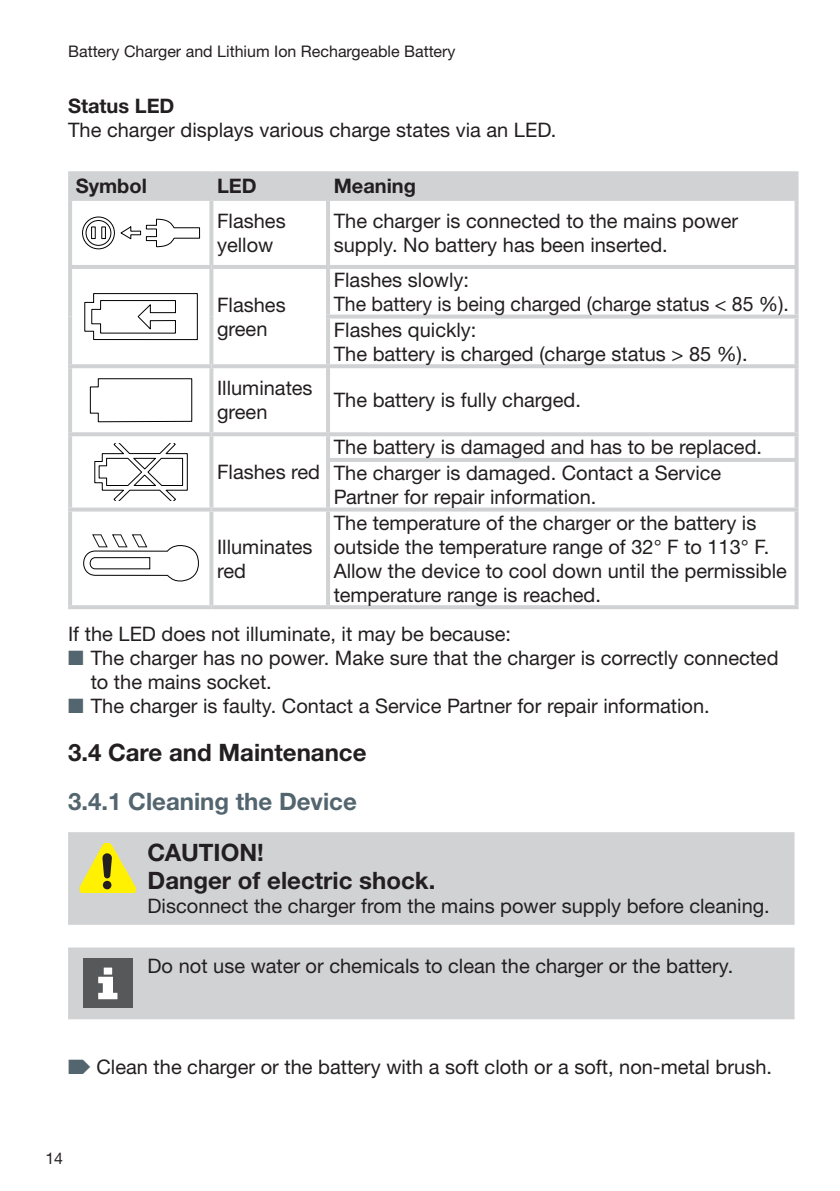
<style>
.page{position:relative;width:840px;height:1191px;background:#fff}
.page>*{position:absolute;margin:0;border:0;box-sizing:border-box;transform-origin:0 0}
.t1{font:24px/28.8px "M Ying Hei PR Cfor Viega W7";color:#231f20}
.t2{font:24px "M Ying Hei PR Cfor Viega W7";color:#53656e}
.t3{font:20px/24px "M Ying Hei PR Cfor Viega W4";color:#231f20}
.t4{font:20px "M Ying Hei PR Cfor Viega W7";color:#231f20}
.t5{font:16px "M Ying Hei PR Cfor Viega W4";color:#231f20}
.s1{color:#53656e}
</style>
<div class="page">
<div style="left:72px;top:175px;width:722px;height:22px;background:#d1d2d4"></div>
<hr style="left:209px;top:175px;width:4px;height:22px;background:#d1d2d4">
<svg style="left:209px;top:201px;width:4px;height:64px"></svg>
<svg style="left:794px;top:201px;width:4px;height:64px"></svg>
<hr style="left:68px;top:201px;width:4px;height:64px;background:#d1d2d4">
<hr style="left:68px;top:368px;width:4px;height:64px;background:#d1d2d4">
<hr style="left:68px;top:511px;width:4px;height:94px;background:#d1d2d4">
<hr style="left:68px;top:605px;width:143px;height:4px;background:#d1d2d4">
<hr style="left:211px;top:605px;width:117px;height:4px;background:#d1d2d4">
<hr style="left:68px;top:171px;width:143px;height:4px;background:#d1d2d4">
<hr style="left:68px;top:175px;width:4px;height:22px;background:#d1d2d4">
<hr style="left:211px;top:171px;width:117px;height:4px;background:#d1d2d4">
<hr style="left:68px;top:197px;width:143px;height:4px;background:#d1d2d4">
<hr style="left:211px;top:197px;width:117px;height:4px;background:#d1d2d4">
<hr style="left:68px;top:265px;width:143px;height:4px;background:#d1d2d4">
<hr style="left:68px;top:269px;width:4px;height:47px;background:#d1d2d4">
<hr style="left:68px;top:316px;width:4px;height:48px;background:#d1d2d4">
<hr style="left:68px;top:364px;width:143px;height:4px;background:#d1d2d4">
<hr style="left:211px;top:265px;width:117px;height:4px;background:#d1d2d4">
<svg style="left:209px;top:269px;width:4px;height:47px"></svg>
<svg style="left:209px;top:316px;width:4px;height:48px"></svg>
<hr style="left:211px;top:364px;width:117px;height:4px;background:#d1d2d4">
<svg style="left:209px;top:368px;width:4px;height:64px"></svg>
<svg style="left:794px;top:269px;width:4px;height:45px"></svg>
<svg style="left:794px;top:318px;width:4px;height:46px"></svg>
<svg style="left:794px;top:368px;width:4px;height:64px"></svg>
<svg style="left:68px;top:432px;width:143px;height:4px"></svg>
<hr style="left:68px;top:436px;width:4px;height:24px;background:#d1d2d4">
<hr style="left:68px;top:460px;width:4px;height:47px;background:#d1d2d4">
<svg style="left:68px;top:507px;width:143px;height:4px"></svg>
<svg style="left:211px;top:432px;width:117px;height:4px"></svg>
<svg style="left:209px;top:436px;width:4px;height:24px"></svg>
<svg style="left:209px;top:460px;width:4px;height:47px"></svg>
<svg style="left:211px;top:507px;width:117px;height:4px"></svg>
<svg style="left:794px;top:436px;width:4px;height:22px"></svg>
<svg style="left:794px;top:462px;width:4px;height:45px"></svg>
<hr style="left:326px;top:201px;width:4px;height:64px;background:#d1d2d4">
<hr style="left:328px;top:265px;width:470px;height:4px;background:#d1d2d4">
<hr style="left:326px;top:269px;width:4px;height:45px;background:#d1d2d4">
<svg style="left:326px;top:314px;width:472px;height:4px;background:#d7d8da"></svg>
<hr style="left:326px;top:318px;width:4px;height:46px;background:#d1d2d4">
<svg style="left:209px;top:511px;width:4px;height:94px"></svg>
<hr style="left:328px;top:364px;width:470px;height:4px;background:#d1d2d4">
<hr style="left:326px;top:368px;width:4px;height:64px;background:#d1d2d4">
<svg style="left:794px;top:511px;width:4px;height:94px"></svg>
<svg style="left:328px;top:432px;width:470px;height:4px;background:#d4d4d6"></svg>
<hr style="left:326px;top:436px;width:4px;height:22px;background:#d1d2d4">
<hr style="left:326px;top:458px;width:472px;height:4px;background:#d1d2d4">
<hr style="left:326px;top:462px;width:4px;height:45px;background:#d1d2d4">
<svg style="left:328px;top:507px;width:470px;height:4px;background:#d7d7d9"></svg>
<hr style="left:326px;top:511px;width:4px;height:94px;background:#d1d2d4">
<hr style="left:328px;top:605px;width:470px;height:4px;background:#d1d2d4">
<hr style="left:328px;top:171px;width:470px;height:4px;background:#d1d2d4">
<hr style="left:326px;top:175px;width:4px;height:22px;background:#d1d2d4">
<hr style="left:794px;top:175px;width:4px;height:22px;background:#d1d2d4">
<hr style="left:328px;top:197px;width:470px;height:4px;background:#d1d2d4">
<svg style="left:82px;top:216px;width:118px;height:33px"></svg>
<svg style="left:84px;top:293px;width:114px;height:47px"></svg>
<svg style="left:89px;top:378px;width:103px;height:45px"></svg>
<svg style="left:94px;top:443px;width:94px;height:57px"></svg>
<svg style="left:83px;top:534px;width:116px;height:48px"></svg>
<div style="left:68px;top:832px;width:726px;height:92px;background:#d1d2d4"></div>
<svg style="left:79px;top:843px;width:57px;height:49px;background:#d9d258"></svg>
<div style="left:68px;top:947px;width:726px;height:72px;background:#d1d2d4"></div>
<div style="left:83px;top:958px;width:49px;height:50px;background:#57585a"></div>
<svg style="left:98px;top:967px;width:19px;height:32px"></svg>
<p class="t5" style="left:68px;top:41px;width:389px">Battery Charger and Lithium Ion Rechargeable Battery</p>
<p class="t4" style="left:68px;top:94px;width:108px">Status LED</p>
<p class="t3" style="left:68px;top:118px;width:489px">The charger displays various charge states via an LED.</p>
<p class="t4" style="left:76px;top:174px;width:73px">Symbol</p>
<p class="t4" style="left:217px;top:174px;width:41px">LED</p>
<p class="t4" style="left:333px;top:174px;width:84px">Meaning</p>
<p class="t3" style="left:217px;top:209px;width:70px">Flashes yellow</p>
<p class="t3" style="left:333px;top:209px;width:406px">The charger is connected to the mains power supply. No battery has been inserted.</p>
<p class="t3" style="left:217px;top:292px;width:70px">Flashes green</p>
<p class="t3" style="left:333px;top:267px;width:456px;line-height:24.6px">Flashes slowly:<br>The battery is being charged (charge status &lt; 85 %).<br>Flashes quickly:<br>The battery is charged (charge status &gt; 85 %).</p>
<p class="t3" style="left:217px;top:376px;width:97px">Illuminates green</p>
<p class="t3" style="left:333px;top:388px;width:248px">The battery is fully charged.</p>
<p class="t3" style="left:217px;top:460px;width:104px">Flashes red</p>
<p class="t3" style="left:333px;top:434px;width:429px;line-height:24.8px">The battery is damaged and has to be replaced.<br>The charger is damaged. Contact a Service<br>Partner for repair information.</p>
<p class="t3" style="left:333px;top:510px;width:454px">The temperature of the charger or the battery is outside the temperature range of 32° F to 113° F.<br>Allow the device to cool down until the permissible temperature range is reached.</p>
<p class="t3" style="left:68px;top:622px;width:444px">If the LED does not illuminate, it may be because:</p>
<p class="t3" style="left:91px;top:646px;width:688px;text-indent:-23px"><span class="s1">■</span> The charger has no power. Make sure that the charger is correctly connected to the mains socket.</p>
<p class="t3" style="left:68px;top:694px;width:643px"><span class="s1">■</span> The charger is faulty. Contact a Service Partner for repair information.</p>
<p class="t1" style="left:68px;top:738px;width:300px">3.4 Care and Maintenance</p>
<p class="t2" style="left:68px;top:786px;width:290px">3.4.1 Cleaning the Device</p>
<p class="t1" style="left:147px;top:837px;width:289px">CAUTION!<br>Danger of electric shock.</p>
<p class="t3" style="left:147px;top:894px;width:623px">Disconnect the charger from the mains power supply before cleaning.</p>
<p class="t3" style="left:217px;top:534px;width:97px">Illuminates red</p>
<p class="t3" style="left:147px;top:954px;width:587px">Do not use water or chemicals to clean the charger or the battery.</p>
<p class="t3" style="left:68px;top:1054px;width:705px"><span class="s1">▶</span> Clean the charger or the battery with a soft cloth or a soft, non-metal brush.</p>
<p class="t5" style="left:45px;top:1148px;width:19px">14</p>
</div>
